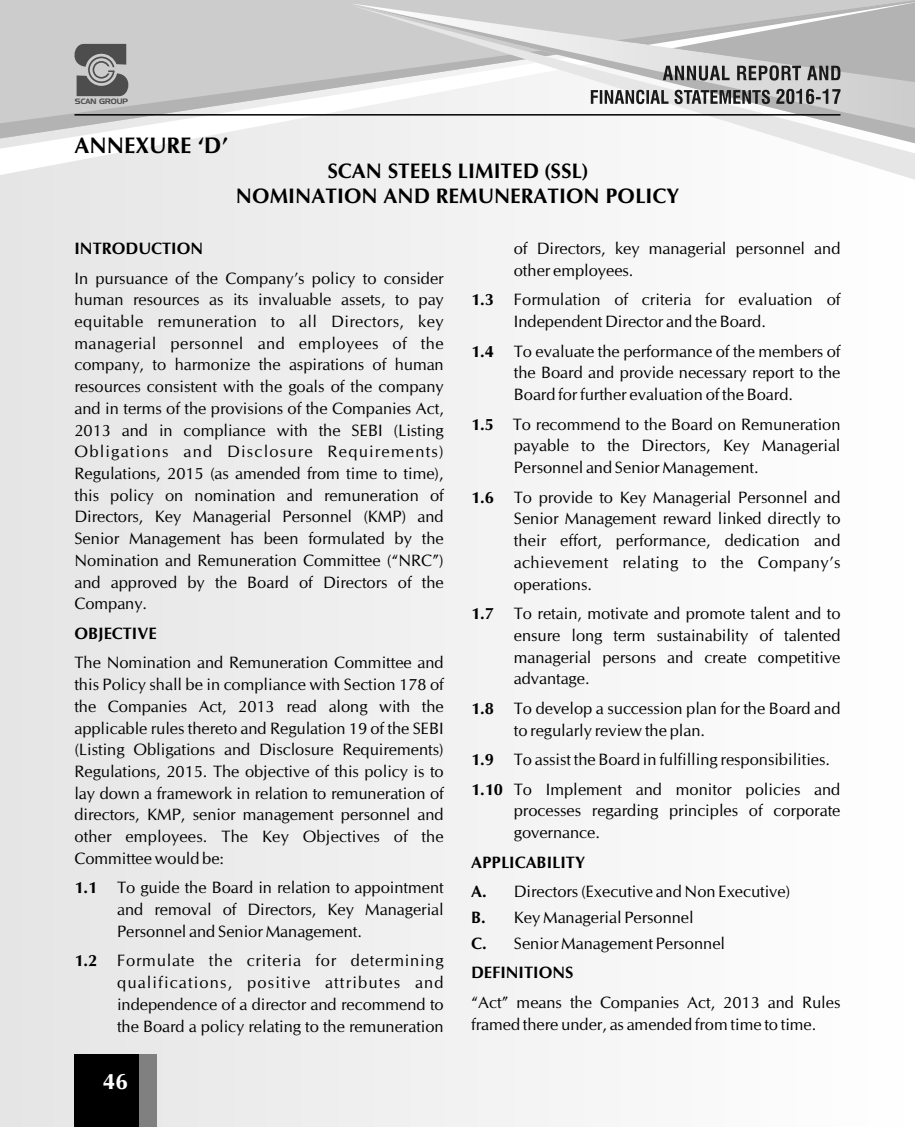
<style>
.page{position:relative;width:915px;height:1127px;background:#fff}
.page>*{position:absolute;margin:0;border:0;box-sizing:border-box;transform-origin:0 0}
.t1{font:700 22.5px "CG Omega";color:#000}
.t2{font:700 22.5px "CG Omega";color:#fff}
.t3{font:700 21px/25px "CG Omega";color:#000;text-align:center}
.t4{font:16.5px/21.8px "CG Omega";color:#000;text-align:justify}
.t5{font:700 16.5px "CG Omega";color:#000}
.t6{font:7.65px "Denmark";color:#4d4d4d;scale:.93 1}
.s1{font-weight:700}
</style>
<div class="page">
<div style="left:0;top:0;width:914px;height:1127px;background:#f2f2f2"></div>
<svg style="left:0;top:138px;width:192px;height:37px"></svg>
<svg style="left:0;top:0;width:590px;height:138px;fill:#ccc"></svg>
<svg style="left:799px;top:143px;width:115px;height:37px;fill:#fcfcfc"></svg>
<svg style="left:350px;top:3px;width:564px;height:140px"></svg>
<svg style="left:69px;top:44px;width:64px;height:52px;background:#868686"></svg>
<svg style="left:590px;top:0;width:324px;height:104px;background:#bcbcbc"></svg>
<hr style="left:74px;top:114px;width:766px;height:2px;background:#000">
<div style="left:74px;top:1054px;width:83px;height:73px;background:#000"></div>
<div style="left:139px;top:1054px;width:18px;height:73px;background:#808080"></div>
<p class="t6" style="left:75px;top:97px;width:59px">SCAN GROUP</p>
<h1 class="t1" style="left:74px;top:137px;width:155px">ANNEXURE ‘D’</h1>
<p class="t3" style="left:236px;top:160px;width:444px">SCAN STEELS LIMITED (SSL)<br>NOMINATION AND REMUNERATION POLICY</p>
<p class="t5" style="left:74px;top:242px;width:130px">INTRODUCTION</p>
<p class="t4" style="left:74px;top:268px;width:371px">In pursuance of the Company’s policy to consider human resources as its invaluable assets, to pay equitable remuneration to all Directors, key managerial personnel and employees of the company, to harmonize the aspirations of human resources consistent with the goals of the company and in terms of the provisions of the Companies Act, 2013 and in compliance with the SEBI (Listing Obligations and Disclosure Requirements)<br>Regulations, 2015 (as amended from time to time), this policy on nomination and remuneration of Directors, Key Managerial Personnel (KMP) and Senior Management has been formulated by the Nomination and Remuneration Committee (“NRC”) and approved by the Board of Directors of the Company.</p>
<p class="t5" style="left:74px;top:626px;width:84px">OBJECTIVE</p>
<p class="t4" style="left:74px;top:653px;width:371px">The Nomination and Remuneration Committee and this Policy shall be in compliance with Section 178 of the Companies Act, 2013 read along with the applicable rules thereto and Regulation 19 of the SEBI (Listing Obligations and Disclosure Requirements)<br>Regulations, 2015. The objective of this policy is to lay down a framework in relation to remuneration of directors, KMP, senior management personnel and other employees. The Key Objectives of the Committee would be:</p>
<p class="t4" style="left:117px;top:878px;width:328px;text-indent:-43px"><span class="s1">1.1</span> To guide the Board in relation to appointment and removal of Directors, Key Managerial Personnel and Senior Management.</p>
<p class="t4" style="left:117px;top:951px;width:328px;text-indent:-43px"><span class="s1">1.2</span> Formulate the criteria for determining qualifications, positive attributes and independence of a director and recommend to the Board a policy relating to the remuneration</p>
<h1 class="t2" style="left:103px;top:1072px;width:26px">46</h1>
<p class="t4" style="left:513px;top:239px;width:328px">of Directors, key managerial personnel and other employees.</p>
<p class="t4" style="left:513px;top:290px;width:328px;text-indent:-43px"><span class="s1">1.3</span> Formulation of criteria for evaluation of<br>Independent Director and the Board.</p>
<p class="t4" style="left:513px;top:341px;width:328px;text-indent:-43px"><span class="s1">1.4</span> To evaluate the performance of the members of the Board and provide necessary report to the Board for further evaluation of the Board.</p>
<p class="t4" style="left:513px;top:414px;width:328px;text-indent:-43px"><span class="s1">1.5</span> To recommend to the Board on Remuneration payable to the Directors, Key Managerial Personnel and Senior Management.</p>
<p class="t4" style="left:513px;top:487px;width:328px;text-indent:-43px"><span class="s1">1.6</span> To provide to Key Managerial Personnel and Senior Management reward linked directly to their effort, performance, dedication and achievement relating to the Company’s operations.</p>
<p class="t4" style="left:513px;top:604px;width:328px;text-indent:-43px"><span class="s1">1.7</span> To retain, motivate and promote talent and to ensure long term sustainability of talented managerial persons and create competitive advantage.</p>
<p class="t4" style="left:513px;top:698px;width:328px;text-indent:-43px"><span class="s1">1.8</span> To develop a succession plan for the Board and to regularly review the plan.</p>
<p class="t4" style="left:471px;top:746px;width:370px;line-height:29.5px"><span class="s1">1.9</span> To assist the Board in fulfilling responsibilities.<br><span class="s1">1.10</span> To Implement and monitor policies and</p>
<p class="t4" style="left:513px;top:801px;width:328px">processes regarding principles of corporate governance.</p>
<p class="t4" style="left:471px;top:848px;width:320px;line-height:29.5px"><span class="s1">APPLICABILITY<br>A.</span> Directors (Executive and Non Executive)</p>
<p class="t4" style="left:471px;top:906px;width:255px;line-height:25.7px"><span class="s1">B.</span> Key Managerial Personnel<br><span class="s1">C.</span> Senior Management Personnel</p>
<p class="t5" style="left:471px;top:966px;width:104px">DEFINITIONS</p>
<p class="t4" style="left:471px;top:992px;width:370px">“Act” means the Companies Act, 2013 and Rules framed there under, as amended from time to time.</p>
</div>
